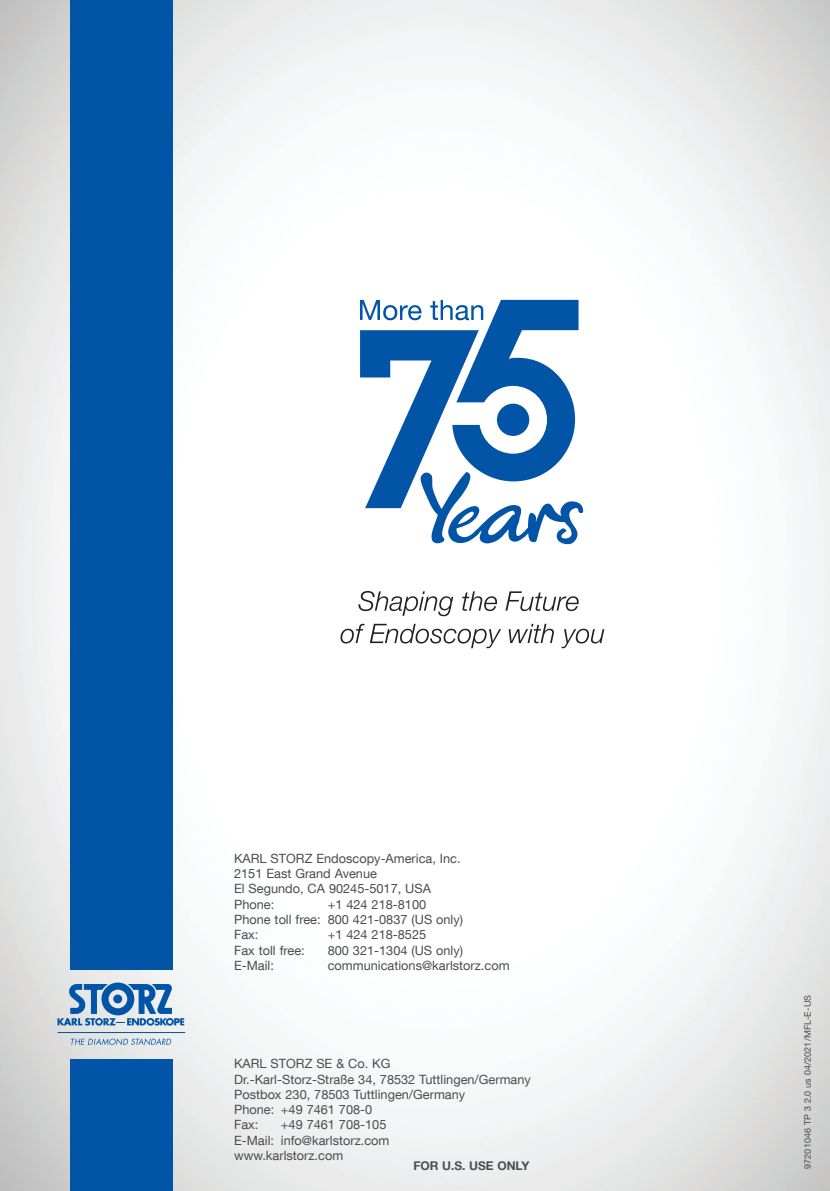
<style>
.page{position:relative;width:830px;height:1191px;background:#fff}
.page>*{position:absolute;margin:0;border:0;box-sizing:border-box;transform-origin:0 0}
.t1{font:12.75px/15.3px "KS Helvetica Neue";color:#4b4c4d}
.t2{font:700 12px "KS Helvetica Neue";color:#4b4c4d}
.t3{font:9px "KS Helvetica Neue";letter-spacing:.01em;color:#4b4c4d}
</style>
<div class="page">
<img style="left:0;top:0;width:829px;height:1191px">
<div style="left:70px;top:1059px;width:102px;height:132px;background:#0154a6"></div>
<div style="left:70px;top:0;width:102px;height:969px;background:#0154a6"></div>
<svg style="left:57px;top:982px;width:127px;height:43px;background:#82a7cb"></svg>
<hr style="left:57px;top:1032px;width:128px;height:1px;background:#0154a6">
<svg style="left:71px;top:1038px;width:100px;height:7px"></svg>
<svg style="left:358px;top:591px;width:95px;height:25px"></svg>
<svg style="left:462px;top:591px;width:34px;height:20px"></svg>
<svg style="left:505px;top:591px;width:73px;height:20px"></svg>
<svg style="left:340px;top:624px;width:161px;height:24px"></svg>
<svg style="left:508px;top:624px;width:45px;height:19px"></svg>
<svg style="left:561px;top:629px;width:43px;height:19px"></svg>
<svg style="left:360px;top:300px;width:223px;height:244px"></svg>
<p class="t1" style="left:234px;top:850px;width:228px">KARL STORZ Endoscopy-America, Inc.<br>2151 East Grand Avenue<br>El Segundo, CA 90245-5017, USA<br>Phone:</p>
<p class="t1" style="left:234px;top:896px;width:230px;text-indent:94px">+1 424 218-8100<br>Phone toll free: 800 421-0837 (US only)<br>Fax:</p>
<p class="t1" style="left:327px;top:926px;width:100px">+1 424 218-8525</p>
<p class="t1" style="left:234px;top:942px;width:72px">Fax toll free:</p>
<p class="t1" style="left:327px;top:942px;width:137px">800 321-1304 (US only)</p>
<p class="t1" style="left:234px;top:957px;width:41px">E-Mail:</p>
<p class="t1" style="left:327px;top:957px;width:183px">communications@karlstorz.com</p>
<p class="t1" style="left:234px;top:1055px;width:298px">KARL STORZ SE &amp; Co. KG<br>Dr.-Karl-Storz-Straße 34, 78532 Tuttlingen/Germany<br>Postbox 230, 78503 Tuttlingen/Germany<br>Phone: +49 7461 708-0<br>Fax:</p>
<p class="t1" style="left:234px;top:1117px;width:157px;text-indent:47px">+49 7461 708-105<br>E-Mail: info@karlstorz.com www.karlstorz.com</p>
<p class="t2" style="left:413px;top:1157px;width:117px">FOR U.S. USE ONLY</p>
<p class="t3" style="left:801px;top:1168px;width:175px;rotate:-90deg">97201046 TP 3 2.0 us 04/2021/MFL-E-US</p>
</div>
